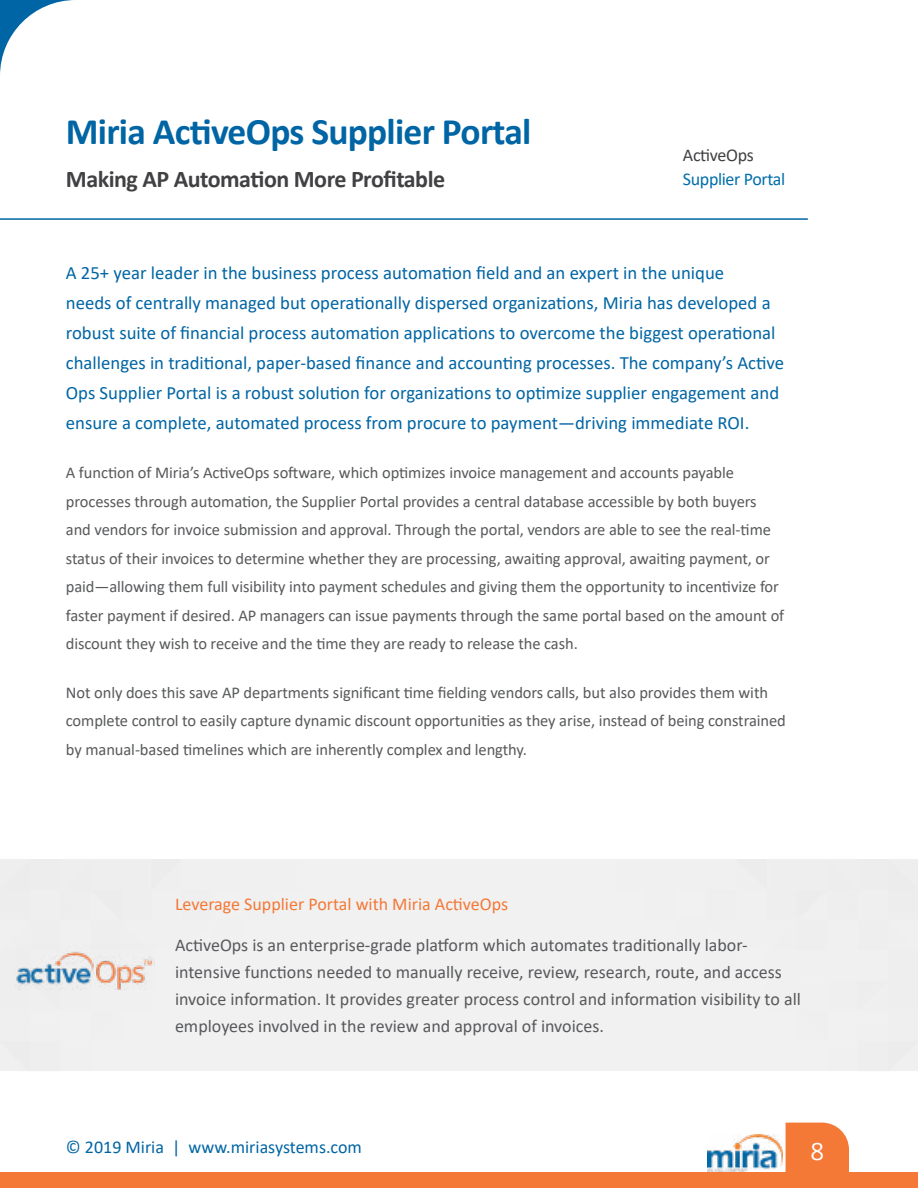
<style>
.page{position:relative;width:918px;height:1188px;background:#fff}
.page>*{position:absolute;margin:0;border:0;box-sizing:border-box;transform-origin:0 0}
.t1{font:700 37.5px "Calibri";letter-spacing:-.02em;color:#0065a4}
.t2{font:700 24px "Calibri";letter-spacing:-.02em;color:#414042}
.t3{font:24px "Open Sans";color:#fff}
.t4{font:18.75px/30px "Calibri";color:#0065a4}
.t5{font:18px/27px "Calibri";color:#58595b}
.t6{font:18px "Calibri";color:#f47836}
.t7{font:18px "Calibri";color:#0065a4}
.t8{font:18px "Calibri";letter-spacing:-.02em;color:#006eab}
.t9{font:18px "Calibri";letter-spacing:-.02em;color:#414042}
.t10{font:16.5px/28.5px "Calibri";letter-spacing:-.005em;color:#58595b}
</style>
<div class="page">
<div style="left:0;top:1172px;width:918px;height:16px;background:#f47836"></div>
<div style="left:786px;top:1123px;width:63px;height:49px;background:#f47836"></div>
<hr style="left:0;top:218px;width:808px;height:2px;background:#0065a4">
<svg style="left:0;top:0;width:73px;height:73px"></svg>
<div style="left:0;top:860px;width:918px;height:211px;background:#f1f1f2"></div>
<img style="left:708px;top:1134px;width:75px;height:37px">
<img style="left:16px;top:951px;width:139px;height:38px">
<h1 class="t1" style="left:66px;top:105px;width:467px">Miria ActiveOps Supplier Portal</h1>
<h2 class="t2" style="left:66px;top:162px;width:381px">Making AP Automation More Profitable</h2>
<p class="t9" style="left:683px;top:143px;width:72px">ActiveOps</p>
<p class="t8" style="left:683px;top:167px;width:104px">Supplier Portal</p>
<p class="t4" style="left:66px;top:258px;width:720px">A 25+ year leader in the business process automation field and an expert in the unique<br>needs of centrally managed but operationally dispersed organizations, Miria has developed a robust suite of financial process automation applications to overcome the biggest operational challenges in traditional, paper-based finance and accounting processes. The company’s Active Ops Supplier Portal is a robust solution for organizations to optimize supplier engagement and ensure a complete, automated process from procure to payment—driving immediate ROI.</p>
<p class="t10" style="left:66px;top:458px;width:720px">A function of Miria’s ActiveOps software, which optimizes invoice management and accounts payable processes through automation, the Supplier Portal provides a central database accessible by both buyers and vendors for invoice submission and approval. Through the portal, vendors are able to see the real-time status of their invoices to determine whether they are processing, awaiting approval, awaiting payment, or paid—allowing them full visibility into payment schedules and giving them the opportunity to incentivize for faster payment if desired. AP managers can issue payments through the same portal based on the amount of discount they wish to receive and the time they are ready to release the cash.</p>
<p class="t10" style="left:66px;top:678px;width:722px">Not only does this save AP departments significant time fielding vendors calls, but also provides them with complete control to easily capture dynamic discount opportunities as they arise, instead of being constrained by manual-based timelines which are inherently complex and lengthy.</p>
<p class="t6" style="left:175px;top:892px;width:335px">Leverage Supplier Portal with Miria ActiveOps</p>
<p class="t5" style="left:175px;top:931px;width:627px">ActiveOps is an enterprise-grade platform which automates traditionally labor&shy;intensive functions needed to manually receive, review, research, route, and access invoice information. It provides greater process control and information visibility to all employees involved in the review and approval of invoices.</p>
<p class="t7" style="left:66px;top:1135px;width:298px">© 2019 Miria | www.miriasystems.com</p>
<h2 class="t3" style="left:810px;top:1135px;width:15px">8</h2>
</div>
